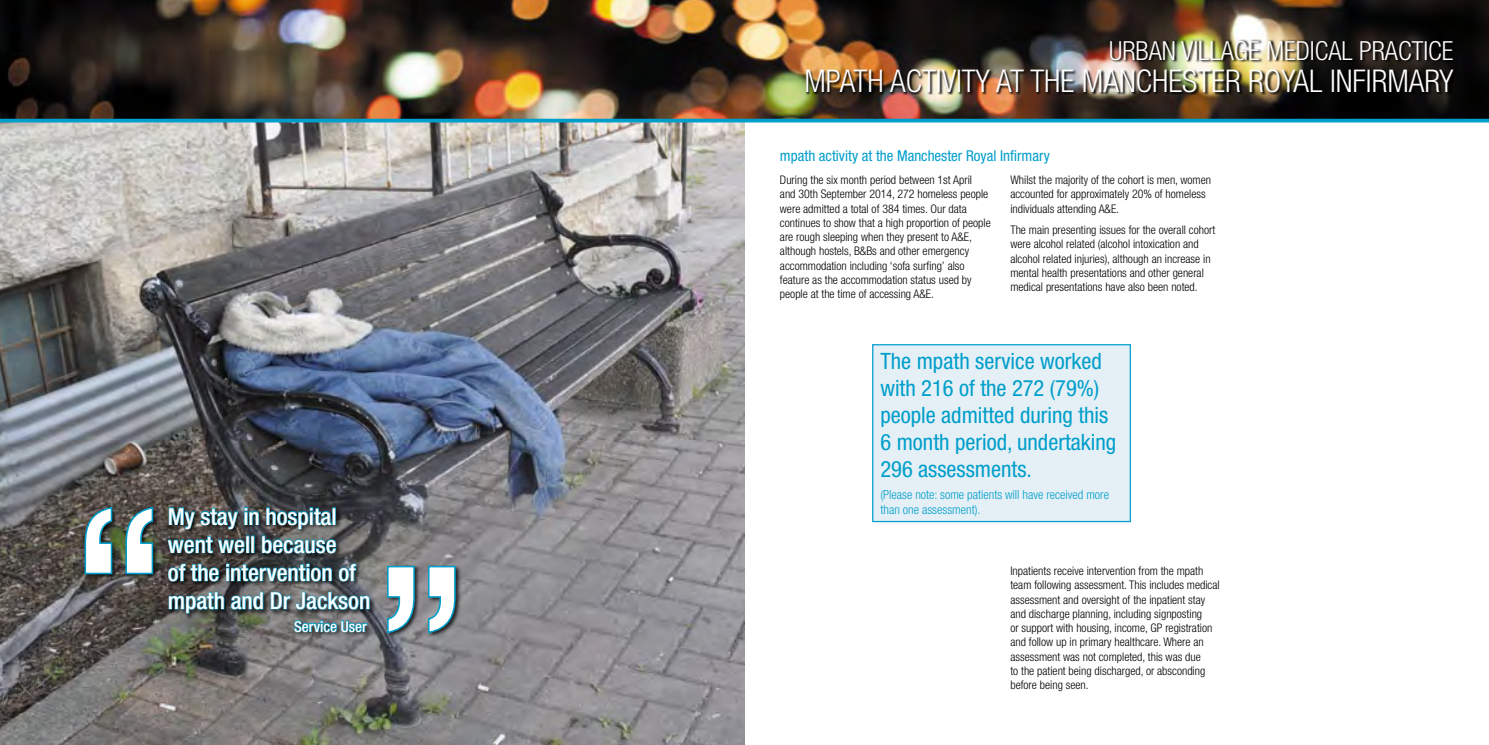
<style>
.page{position:relative;width:1489px;height:745px;background:#fff}
.page>*{position:absolute;margin:0;border:0;box-sizing:border-box;transform-origin:0 0}
.t1{font:500 condensed 229.75px "Helvetica Neue LT Std";color:#fff}
.t2{font:300 condensed 31.25px "Helvetica Neue LT Std";color:#fff}
.t3{font:300 condensed 26.25px "Helvetica Neue LT Std";color:#fff}
.t4{font:500 condensed 23.5px/28.1px "Helvetica Neue LT Std";color:#fff}
.t5{font:condensed 22.5px/27px "Helvetica Neue LT Std";color:#009ecb}
.t6{font:condensed 15px "Helvetica Neue LT Std";color:#009ecb}
.t7{font:500 condensed 15px "Helvetica Neue LT Std";color:#fff}
.t8{font:300 condensed 12.5px/15px "Helvetica Neue LT Std";color:#009ecb}
.t9{font:300 condensed 11.88px/14.2px "Helvetica Neue LT Std";color:#000}
</style>
<div class="page">
<img style="left:0;top:0;width:1488px;height:119px">
<img style="left:0;top:122px;width:744px;height:622px">
<img style="left:806px;top:40px;width:651px;height:55px">
<div style="left:872px;top:344px;width:258px;height:177px;background:#e5f0f6"></div>
<div style="left:872px;top:344px;width:258px;height:178px;border:1px solid #009ecb"></div>
<div style="left:84px;top:506px;width:75px;height:72px;background:#000;opacity:.75"></div>
<svg style="left:84px;top:505px;width:70px;height:69px;background:#2b3d3b"></svg>
<div style="left:167px;top:505px;width:209px;height:115px;background:#000;opacity:.75"></div>
<svg style="left:167px;top:487px;width:203px;height:126px;background:#3b535b"></svg>
<div style="left:386px;top:565px;width:75px;height:73px;background:#000;opacity:.75"></div>
<svg style="left:386px;top:564px;width:70px;height:70px;background:#46585f"></svg>
<hr style="left:0;top:119px;width:1488px;height:3px;background:#009ecb">
<div style="left:292px;top:619px;width:82px;height:18px;background:#000;opacity:.75"></div>
<svg style="left:294px;top:619px;width:73px;height:17px"></svg>
<h1 class="t1" style="left:70px;top:453px;width:99px">“</h1>
<h3 class="t4" style="left:168px;top:501px;width:204px">My stay in hospital went well because<br>of the intervention of mpath and Dr Jackson</h3>
<p class="t7" style="left:294px;top:617px;width:74px">Service User</p>
<h1 class="t1" style="left:372px;top:511px;width:99px">”</h1>
<h3 class="t3" style="left:1109px;top:35px;width:346px">URBAN VILLAGE MEDICAL PRACTICE</h3>
<h2 class="t2" style="left:804px;top:63px;width:17px">mpath</h2>
<h2 class="t2" style="left:890px;top:63px;width:14px">activit</h2>
<h2 class="t2" style="left:975px;top:63px;width:144px">y at the Manchester</h2>
<h2 class="t2" style="left:1248px;top:63px;width:97px">Royal infirmar</h2>
<h2 class="t2" style="left:1439px;top:63px;width:15px">y</h2>
<p class="t6" style="left:780px;top:147px;width:271px">mpath activity at the Manchester Royal Infirmary</p>
<p class="t9" style="left:780px;top:172px;width:212px">During the six month period between 1st April<br>and 30th September 2014, 272 homeless people were admitted a total of 384 times. Our data continues to show that a high proportion of people are rough sleeping when they present to A&amp;E, although hostels, B&amp;Bs and other emergency accommodation including ‘sofa surfing’ also feature as the accommodation status used by people at the time of accessing A&amp;E.</p>
<p class="t9" style="left:1010px;top:172px;width:202px">Whilst the majority of the cohort is men, women accounted for approximately 20% of homeless individuals attending A&amp;E.</p>
<p class="t9" style="left:1010px;top:222px;width:206px">The main presenting issues for the overall cohort were alcohol related (alcohol intoxication and alcohol related injuries), although an increase in mental health presentations and other general medical presentations have also been noted.</p>
<h3 class="t5" style="left:880px;top:347px;width:237px">The mpath service worked with 216 of the 272 (79%) people admitted during this<br>6 month period, undertaking<br>296 assessments.</h3>
<p class="t8" style="left:880px;top:486px;width:230px">(Please note: some patients will have received more than one assessment).</p>
<p class="t9" style="left:1010px;top:563px;width:211px">Inpatients receive intervention from the mpath team following assessment. This includes medical assessment and oversight of the inpatient stay and discharge planning, including signposting<br>or support with housing, income, GP registration and follow up in primary healthcare. Where an assessment was not completed, this was due<br>to the patient being discharged, or absconding</p>
<p class="t9" style="left:1010px;top:677px;width:80px">before being seen.</p>
</div>
